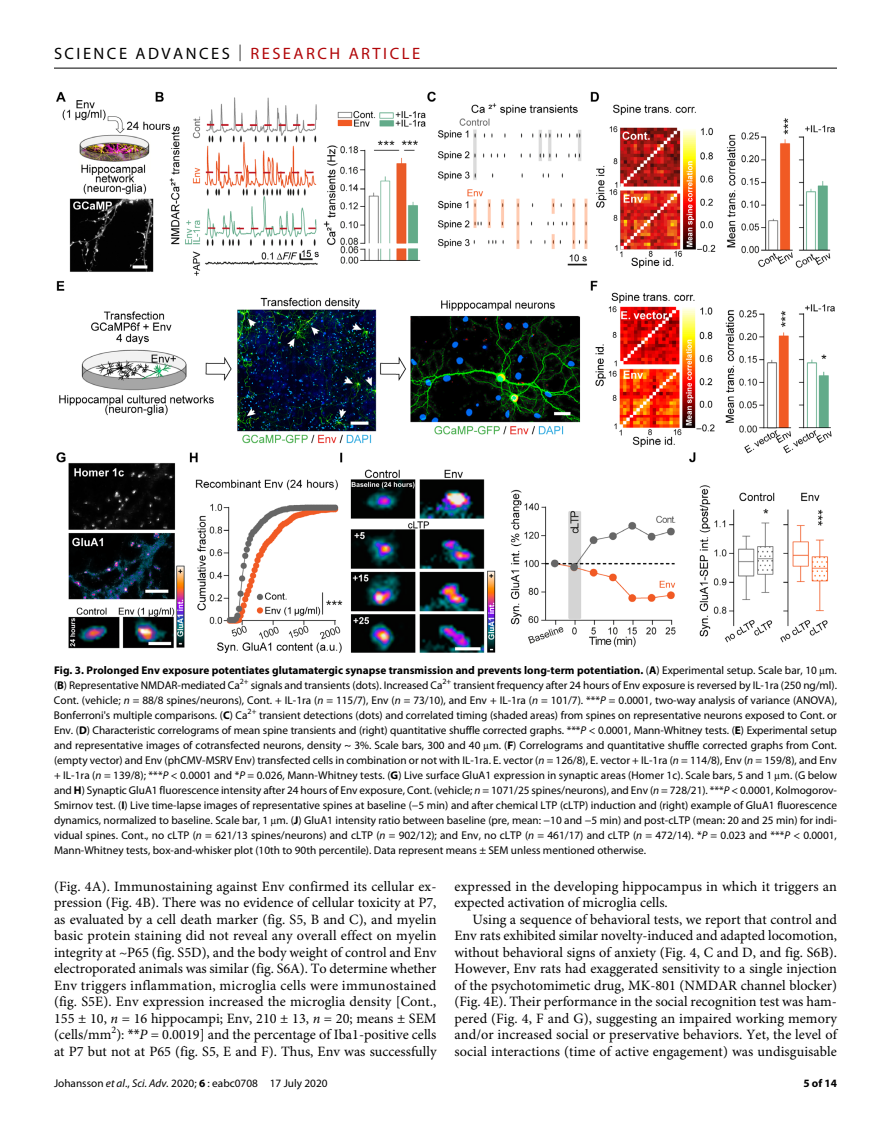
<style>
.page{position:relative;width:891px;height:1134px;background:#fff}
.page>*{position:absolute;margin:0;border:0;box-sizing:border-box;transform-origin:0 0}
.t1{font:16.5px "Myriad Pro";letter-spacing:.15em;color:#000}
.t2{font:14.25px/16.5px "Minion Pro";letter-spacing:.005em;color:#000;text-align:justify}
.t3{font:11.25px/15px "Myriad Pro";color:#000;text-align:justify}
.t4{font:700 11.25px "Myriad Pro";color:#000}
.s1{font-weight:300}
.s2{color:#b10508}
.s3{font-weight:700}
.s4{font-style:italic}
.s5{font-family:"Myriad Pro"}
</style>
<div class="page">
<hr style="left:54px;top:68px;width:783px;height:1px;background:#000">
<img style="left:56px;top:91px;width:779px;height:563px">
<h1 class="t1" style="left:54px;top:40px;width:368px">SCIENCE ADVANCES <span class="s1">|</span> <span class="s2">RESEARCH ARTICLE</span></h1>
<p class="t3" style="left:54px;top:663px;width:785px"><span class="s3">Fig. 3. Prolonged Env exposure potentiates glutamatergic synapse transmission and prevents long-term potentiation.</span> (<span class="s3">A</span>) Experimental setup. Scale bar, 10 m. (<span class="s3">B</span>) Representative NMDAR-mediated Ca<sup>2+</sup> signals and transients (dots). Increased Ca<sup>2+</sup> transient frequency after 24 hours of Env exposure is reversed by IL-1ra (250 ng/ml).<br>Cont. (vehicle; <span class="s4">n</span> = 88/8 spines/neurons), Cont. + IL-1ra (<span class="s4">n</span> = 115/7), Env (<span class="s4">n</span> = 73/10), and Env + IL-1ra (<span class="s4">n</span> = 101/7). ***<span class="s4">P</span> = 0.0001, two-way analysis of variance (ANOVA), Bonferroni's multiple comparisons. (<span class="s3">C</span>) Ca<sup>2+</sup> transient detections (dots) and correlated timing (shaded areas) from spines on representative neurons exposed to Cont. or Env. (<span class="s3">D</span>) Characteristic correlograms of mean spine transients and (right) quantitative shuffle corrected graphs. ***<span class="s4">P</span> &lt; 0.0001, Mann-Whitney tests. (<span class="s3">E</span>) Experimental setup and representative images of cotransfected neurons, density ~ 3%. Scale bars, 300 and 40 m. (<span class="s3">F</span>) Correlograms and quantitative shuffle corrected graphs from Cont. (empty vector) and Env (phCMV-MSRV Env) transfected cells in combination or not with IL-1ra. E. vector (<span class="s4">n</span> = 126/8), E. vector + IL-1ra (<span class="s4">n</span> = 114/8), Env (<span class="s4">n</span> = 159/8), and Env + IL-1ra (<span class="s4">n</span> = 139/8); ***<span class="s4">P</span> &lt; 0.0001 and *<span class="s4">P</span> = 0.026, Mann-Whitney tests. (<span class="s3">G</span>) Live surface GluA1 expression in synaptic areas (Homer 1c). Scale bars, 5 and 1 m. (G below and <span class="s3">H</span>) Synaptic GluA1 fluorescence intensity after 24 hours of Env exposure, Cont. (vehicle; <span class="s4">n</span> = 1071/25 spines/neurons), and Env (<span class="s4">n</span> = 728/21). ***<span class="s4">P</span> &lt; 0.0001, Kolmogorov-Smirnov test. (<span class="s3">I</span>) Live time-lapse images of representative spines at baseline (−5 min) and after chemical LTP (cLTP) induction and (right) example of GluA1 fluorescence dynamics, normalized to baseline. Scale bar, 1 m. (<span class="s3">J</span>) GluA1 intensity ratio between baseline (pre, mean: −10 and −5 min) and post-cLTP (mean: 20 and 25 min) for indi&shy;vidual spines. Cont., no cLTP (<span class="s4">n</span> = 621/13 spines/neurons) and cLTP (<span class="s4">n</span> = 902/12); and Env, no cLTP (<span class="s4">n</span> = 461/17) and cLTP (<span class="s4">n</span> = 472/14). *<span class="s4">P</span> = 0.023 and ***<span class="s4">P</span> &lt; 0.0001, Mann-Whitney tests, box-and-whisker plot (10th to 90th percentile). Data represent means ± SEM unless mentioned otherwise.</p>
<p class="t2" style="left:54px;top:879px;width:384px">(Fig. 4A). Immunostaining against Env confirmed its cellular ex&shy;pression (Fig. 4B). There was no evidence of cellular toxicity at P7, as evaluated by a cell death marker (fig. S5, B and C), and myelin basic protein staining did not reveal any overall effect on myelin integrity at ~P65 (fig. S5D), and the body weight of control and Env electroporated animals was similar (fig. S6A). To determine whether Env triggers inflammation, microglia cells were immunostained (fig. S5E). Env expression increased the microglia density [Cont., 155 ± 10, <span class="s4">n</span> = 16 hippocampi; Env, 210 ± 13, <span class="s4">n</span> = 20; means ± SEM (cells/mm<sup>2</sup>): <span class="s5">**</span><span class="s4">P</span> = 0.0019] and the percentage of Iba1-positive cells at P7 but not at P65 (fig. S5, E and F). Thus, Env was successfully</p>
<p class="t2" style="left:455px;top:879px;width:384px">expressed in the developing hippocampus in which it triggers an expected activation of microglia cells.</p>
<p class="t2" style="left:455px;top:912px;width:384px;text-indent:18px">Using a sequence of behavioral tests, we report that control and Env rats exhibited similar novelty-induced and adapted locomotion, without behavioral signs of anxiety (Fig. 4, C and D, and fig. S6B).<br>However, Env rats had exaggerated sensitivity to a single injection of the psychotomimetic drug, MK-801 (NMDAR channel blocker) (Fig. 4E). Their performance in the social recognition test was ham&shy;pered (Fig. 4, F and G), suggesting an impaired working memory and/or increased social or preservative behaviors. Yet, the level of social interactions (time of active engagement) was undisguisable</p>
<p class="t3" style="left:54px;top:1076px;width:275px">Johansson <span class="s4">et al</span>., <span class="s4">Sci. Adv.</span> 2020; <span class="s3">6</span> : eabc0708 17 July 2020</p>
<p class="t4" style="left:803px;top:1074px;width:35px">5 of 14</p>
</div>
